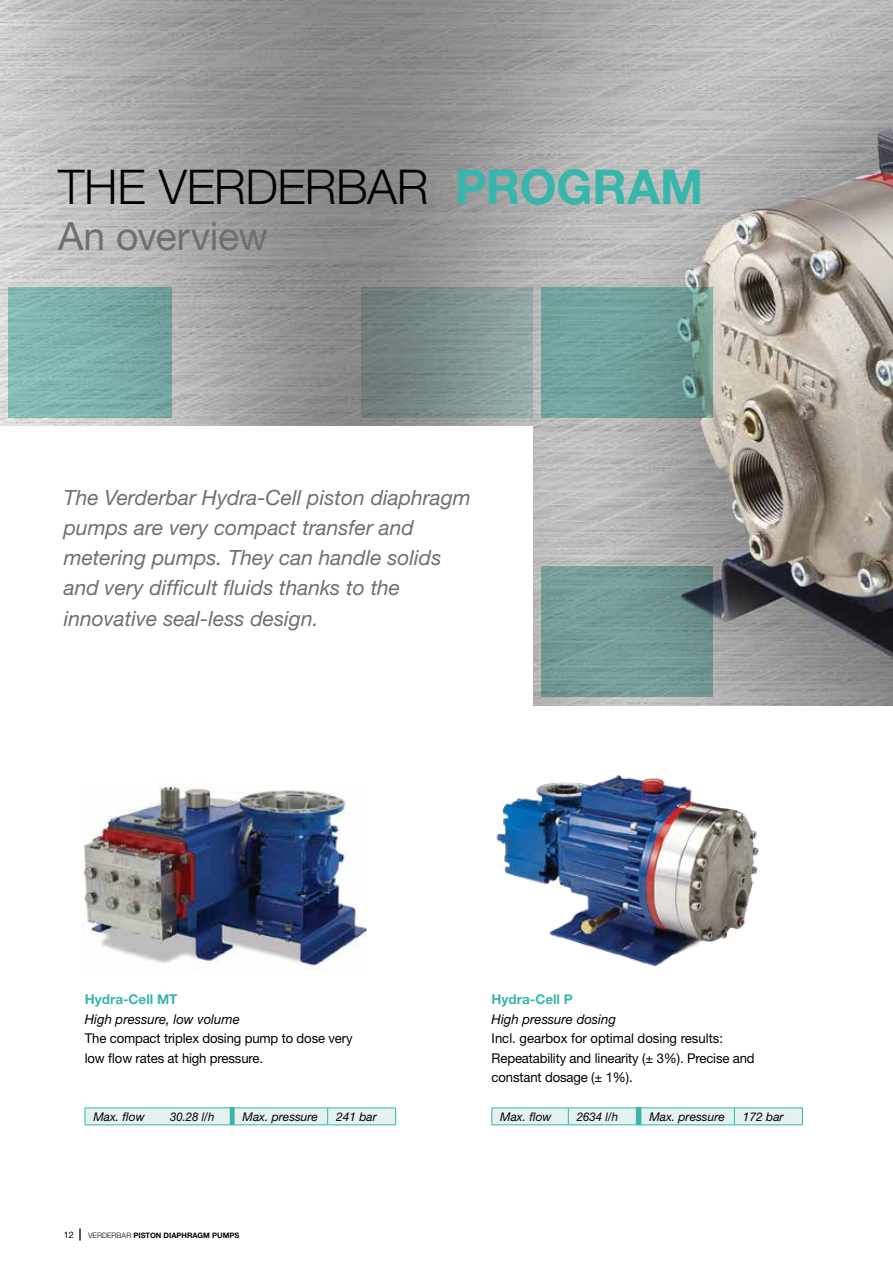
<style>
.page{position:relative;width:893px;height:1263px;background:#fff}
.page>*{position:absolute;margin:0;border:0;box-sizing:border-box;transform-origin:0 0}
.t1{font:300 48px "Helvetica Neue LT Std";letter-spacing:-.005em;color:#000}
.t2{font:39px "Helvetica Neue LT Std";letter-spacing:-.01em;color:#706f6f}
.t3{font:italic 21px/30px "Helvetica Neue LT Std";color:#706f6f}
.t4{font:13.5px/19.5px "Helvetica Neue LT Std";letter-spacing:-.01em;color:#000}
.t5{font:italic 13.5px "Helvetica Neue LT Std";color:#000}
.t6{font:700 13.5px "Helvetica Neue LT Std";color:#38b6ab}
.t7{font:italic 12px "Helvetica Neue LT Std";color:#000}
.t8{font:italic 12px "Helvetica Neue LT Std";color:#000;scale:.95 1}
.t9{font:700 7.5px "Helvetica Neue LT Std";color:#000}
.s1{font-weight:700;color:#38b6ab}
.s2{font-weight:400;font-size:9px}
.s3{font-size:12px}
.s4{font-weight:300}
</style>
<div class="page">
<img style="left:0;top:0;width:893px;height:705px">
<svg style="left:541px;top:287px;width:172px;height:131px;background:#719e99"></svg>
<svg style="left:9px;top:287px;width:163px;height:131px;background:#7cafab"></svg>
<div style="left:361px;top:287px;width:171px;height:131px;background:linear-gradient(to right,#677675,#94aba9)"></div>
<div style="left:0;top:427px;width:532px;height:337px;background:#fff"></div>
<svg style="left:541px;top:566px;width:172px;height:131px;background:#719692"></svg>
<img style="left:83px;top:784px;width:284px;height:187px">
<svg style="left:85px;top:1107px;width:311px;height:18px;background:#d0eae7"></svg>
<img style="left:496px;top:775px;width:263px;height:192px">
<svg style="left:492px;top:1107px;width:311px;height:18px;background:#cfeae7"></svg>
<h1 class="t1" style="left:58px;top:157px;width:647px">THE VERDERBAR <span class="s1">PROGRAM</span></h1>
<h2 class="t2" style="left:58px;top:213px;width:211px">An overview</h2>
<h3 class="t3" style="left:64px;top:483px;width:408px">The Verderbar Hydra-Cell piston diaphragm pumps are very compact transfer and metering pumps. They can handle solids and very difficult fluids thanks to the innovative seal-less design.</h3>
<p class="t6" style="left:85px;top:991px;width:94px">Hydra-Cell MT</p>
<p class="t5" style="left:85px;top:1011px;width:156px">High pressure, low volume</p>
<p class="t4" style="left:85px;top:1028px;width:269px">The compact triplex dosing pump to dose very low flow rates at high pressure.</p>
<p class="t7" style="left:94px;top:1109px;width:53px">Max. flow</p>
<p class="t8" style="left:170px;top:1109px;width:48px">30.28 l/h</p>
<p class="t7" style="left:243px;top:1109px;width:77px">Max. pressure</p>
<p class="t7" style="left:336px;top:1109px;width:42px">241 bar</p>
<p class="t9" style="left:64px;top:1231px;width:177px"><span class="s2">12</span> <span class="s3">|</span> <span class="s4">VERDERBAR</span> PISTON DIAPHRAGM PUMPS</p>
<p class="t6" style="left:492px;top:991px;width:83px">Hydra-Cell P</p>
<p class="t5" style="left:492px;top:1011px;width:126px">High pressure dosing</p>
<p class="t4" style="left:492px;top:1028px;width:265px">Incl. gearbox for optimal dosing results:<br>Repeatability and linearity (± 3%). Precise and constant dosage (± 1%).</p>
<p class="t7" style="left:500px;top:1109px;width:53px">Max. flow</p>
<p class="t8" style="left:577px;top:1109px;width:45px">2634 l/h</p>
<p class="t7" style="left:649px;top:1109px;width:77px">Max. pressure</p>
<p class="t7" style="left:743px;top:1109px;width:42px">172 bar</p>
</div>
